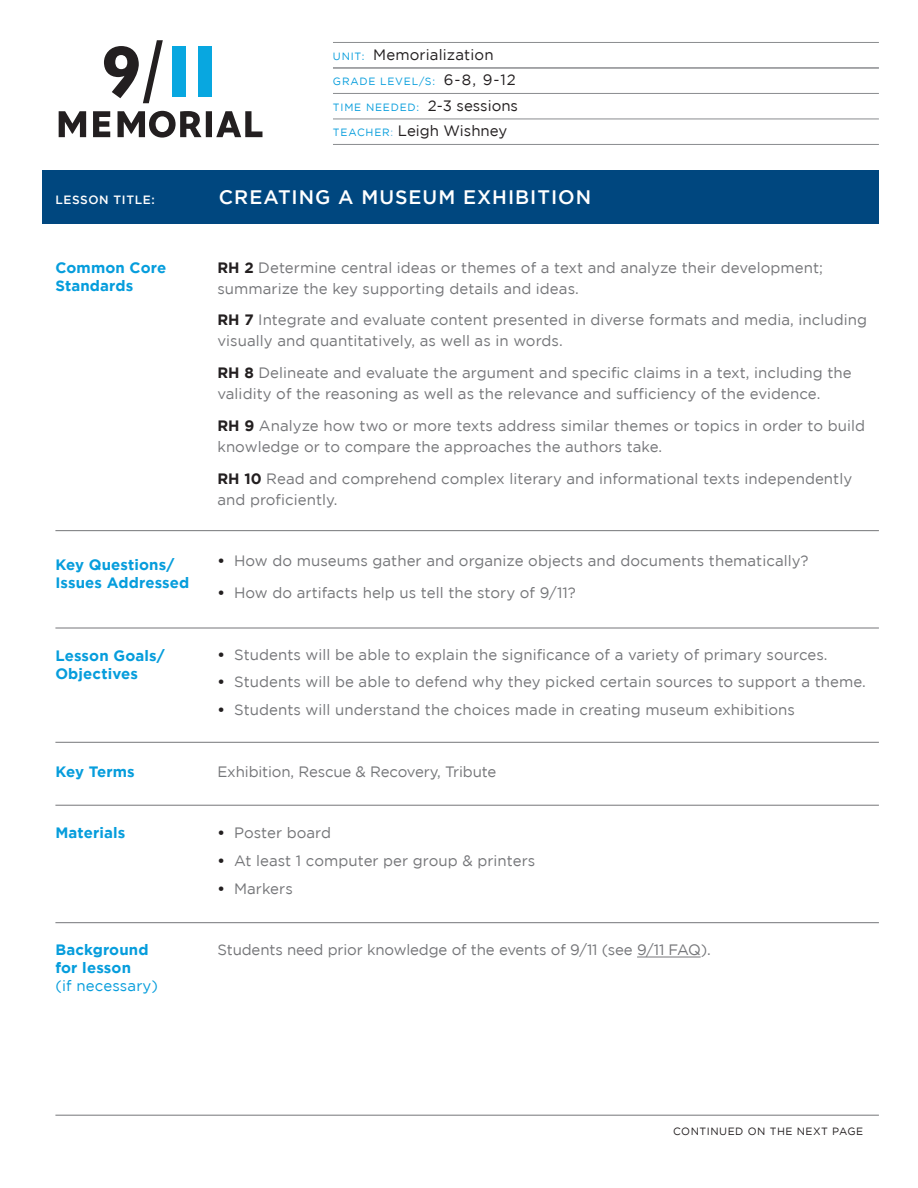
<style>
.page{position:relative;width:918px;height:1188px;background:#fff}
.page>*{position:absolute;margin:0;border:0;box-sizing:border-box;transform-origin:0 0}
.t1{font:500 19.5px "Gotham";letter-spacing:.05em;color:#fff}
.t2{font:15px/21px "Gotham";letter-spacing:.005em;color:#757679}
.t3{font:700 15px/18px "Gotham";letter-spacing:.01em;color:#069ddc}
.t4{font:15px "Gotham";letter-spacing:.01em;color:#231f20}
.t5{font:500 12px "Gotham";letter-spacing:.05em;color:#fff}
.t6{font:10.5px "Gotham";letter-spacing:.075em;color:#069ddc}
.t7{font:10.5px "Gotham";letter-spacing:.05em;color:#231f20}
.s1{font-size:10.5px;color:#069ddc}
.s2{font-size:15px;color:#231f20}
.s3{font-size:10.5px;color:#62b6e6}
.s4{font-weight:700;color:#231f20}
.s5{font-weight:400}
</style>
<div class="page">
<hr style="left:333px;top:42px;width:546px;height:1px;background:#8a8c8f">
<hr style="left:333px;top:68px;width:546px;height:1px;background:#8a8c8f">
<hr style="left:333px;top:93px;width:546px;height:1px;background:#8a8c8f">
<hr style="left:333px;top:119px;width:546px;height:1px;background:#8a8c8f">
<hr style="left:333px;top:144px;width:546px;height:1px;background:#8a8c8f">
<div style="left:42px;top:170px;width:837px;height:54px;background:#00477f"></div>
<hr style="left:55px;top:742px;width:824px;height:1px;background:#757679">
<hr style="left:55px;top:628px;width:824px;height:1px;background:#757679">
<hr style="left:55px;top:805px;width:824px;height:1px;background:#757679">
<hr style="left:55px;top:922px;width:824px;height:1px;background:#757679">
<hr style="left:55px;top:530px;width:824px;height:1px;background:#757679">
<hr style="left:55px;top:1115px;width:824px;height:1px;background:#757679">
<svg style="left:93px;top:111px;width:17px;height:26px"></svg>
<svg style="left:59px;top:111px;width:27px;height:26px"></svg>
<div style="left:172px;top:46px;width:13px;height:51px;background:#08a7e0"></div>
<div style="left:199px;top:46px;width:13px;height:51px;background:#08a7e0"></div>
<svg style="left:104px;top:40px;width:59px;height:63px"></svg>
<svg style="left:118px;top:111px;width:144px;height:27px"></svg>
<hr style="left:637px;top:957px;width:64px;height:1px;background:#757679">
<p class="t4" style="left:333px;top:46px;width:162px"><span class="s1">UNIT:</span> Memorialization</p>
<p class="t6" style="left:333px;top:76px;width:184px">GRADE LEVEL/S: <span class="s2">6-8, 9-12</span></p>
<p class="t6" style="left:333px;top:101px;width:187px">TIME NEEDED: <span class="s2">2-3 sessions</span></p>
<p class="t4" style="left:333px;top:123px;width:176px"><span class="s1">TEACHER</span><span class="s3">:</span> Leigh Wishney</p>
<p class="t5" style="left:55px;top:193px;width:101px">LESSON TITLE:</p>
<p class="t1" style="left:219px;top:186px;width:374px">CREATING A MUSEUM EXHIBITION</p>
<p class="t3" style="left:55px;top:258px;width:112px">Common Core<br>Standards</p>
<p class="t2" style="left:217px;top:257px;width:607px"><span class="s4">RH 2</span> Determine central ideas or themes of a text and analyze their development; summarize the key supporting details and ideas.</p>
<p class="t2" style="left:217px;top:309px;width:651px"><span class="s4">RH 7</span> Integrate and evaluate content presented in diverse formats and media, including visually and quantitatively, as well as in words.</p>
<p class="t2" style="left:217px;top:362px;width:636px"><span class="s4">RH 8</span> Delineate and evaluate the argument and specific claims in a text, including the validity of the reasoning as well as the relevance and sufficiency of the evidence.</p>
<p class="t2" style="left:217px;top:415px;width:649px"><span class="s4">RH 9</span> Analyze how two or more texts address similar themes or topics in order to build knowledge or to compare the approaches the authors take.</p>
<p class="t2" style="left:217px;top:468px;width:636px"><span class="s4">RH 10</span> Read and comprehend complex literary and informational texts independently and proficiently.</p>
<p class="t3" style="left:55px;top:555px;width:135px">Key Questions/<br>Issues Addressed</p>
<p class="t2" style="left:217px;top:550px;width:593px"><span class="s4">•</span> How do museums gather and organize objects and documents thematically?</p>
<p class="t2" style="left:217px;top:582px;width:360px"><span class="s4">•</span> How do artifacts help us tell the story of 9/11?</p>
<p class="t3" style="left:55px;top:646px;width:111px">Lesson Goals/<br>Objectives</p>
<p class="t2" style="left:217px;top:644px;width:612px"><span class="s4">•</span> Students will be able to explain the significance of a variety of primary sources.</p>
<p class="t2" style="left:217px;top:671px;width:650px"><span class="s4">•</span> Students will be able to defend why they picked certain sources to support a theme.</p>
<p class="t2" style="left:217px;top:699px;width:579px"><span class="s4">•</span> Students will understand the choices made in creating museum exhibitions</p>
<p class="t3" style="left:55px;top:762px;width:81px">Key Terms</p>
<p class="t2" style="left:217px;top:761px;width:281px">Exhibition, Rescue &amp; Recovery, Tribute</p>
<p class="t3" style="left:55px;top:823px;width:71px">Materials</p>
<p class="t2" style="left:217px;top:822px;width:115px"><span class="s4">•</span> Poster board</p>
<p class="t2" style="left:217px;top:850px;width:319px"><span class="s4">•</span> At least 1 computer per group &amp; printers</p>
<p class="t2" style="left:217px;top:878px;width:77px"><span class="s4">•</span> Markers</p>
<p class="t3" style="left:55px;top:940px;width:104px">Background for lesson<br><span class="s5">(if necessary)</span></p>
<p class="t2" style="left:217px;top:939px;width:495px">Students need prior knowledge of the events of 9/11 (see 9/11 FAQ).</p>
<p class="t7" style="left:673px;top:1126px;width:192px">CONTINUED ON THE NEXT PAGE</p>
</div>
